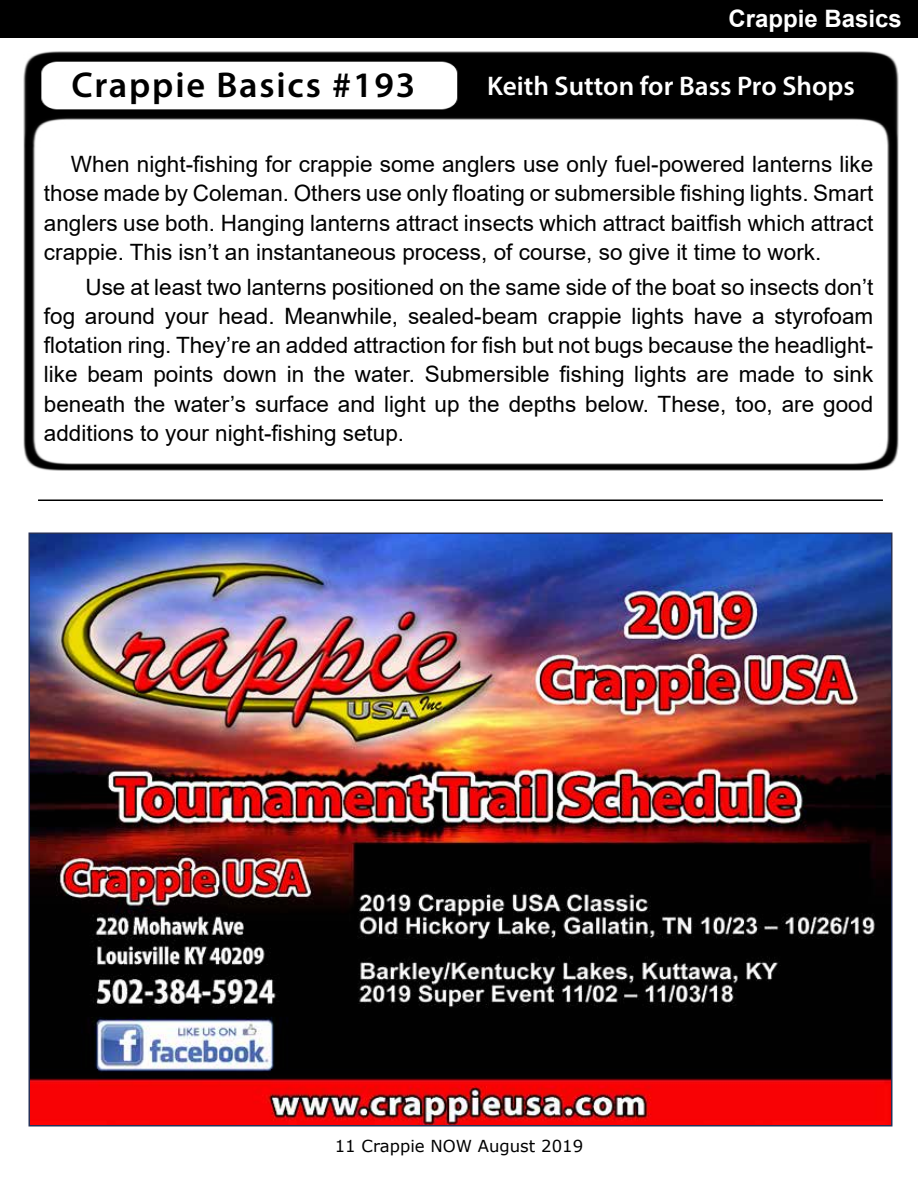
<style>
.page{position:relative;width:918px;height:1188px;background:#fff}
.page>*{position:absolute;margin:0;border:0;box-sizing:border-box;transform-origin:0 0}
.t1{font:600 36px "Myriad Pro";letter-spacing:.05em;color:#000}
.t2{font:600 27px "Myriad Pro";color:#fff}
.t3{font:700 24px "Arial";color:#fff}
.t4{font:22.5px/29.1px "Arial";color:#000;text-align:justify}
.t5{font:16.5px "MS Reference Sans Serif";color:#000}
</style>
<div class="page">
<img style="left:31px;top:535px;width:858px;height:588px">
<hr style="left:38px;top:500px;width:845px;height:1px;background:#000">
<img style="left:23px;top:51px;width:876px;height:420px">
<div style="left:0;top:0;width:918px;height:38px;background:#000"></div>
<h1 class="t1" style="left:71px;top:62px;width:345px">Crappie Basics #193</h1>
<p class="t3" style="left:728px;top:1px;width:175px">Crappie Basics</p>
<p class="t2" style="left:487px;top:69px;width:369px">Keith Sutton for Bass Pro Shops</p>
<p class="t4" style="left:44px;top:150px;width:831px;text-indent:27px">When night-fishing for crappie some anglers use only fuel-powered lanterns like those made by Coleman. Others use only floating or submersible fishing lights. Smart anglers use both. Hanging lanterns attract insects which attract baitfish which attract crappie. This isn’t an instantaneous process, of course, so give it time to work.</p>
<p class="t4" style="left:44px;top:272px;width:831px;text-indent:42px">Use at least two lanterns positioned on the same side of the boat so insects don’t fog around your head. Meanwhile, sealed-beam crappie lights have a styrofoam flotation ring. They’re an added attraction for fish but not bugs because the headlight&shy;like beam points down in the water. Submersible fishing lights are made to sink beneath the water’s surface and light up the depths below. These, too, are good additions to your night-fishing setup.</p>
<p class="t5" style="left:335px;top:1136px;width:250px">11 Crappie NOW August 2019</p>
</div>
